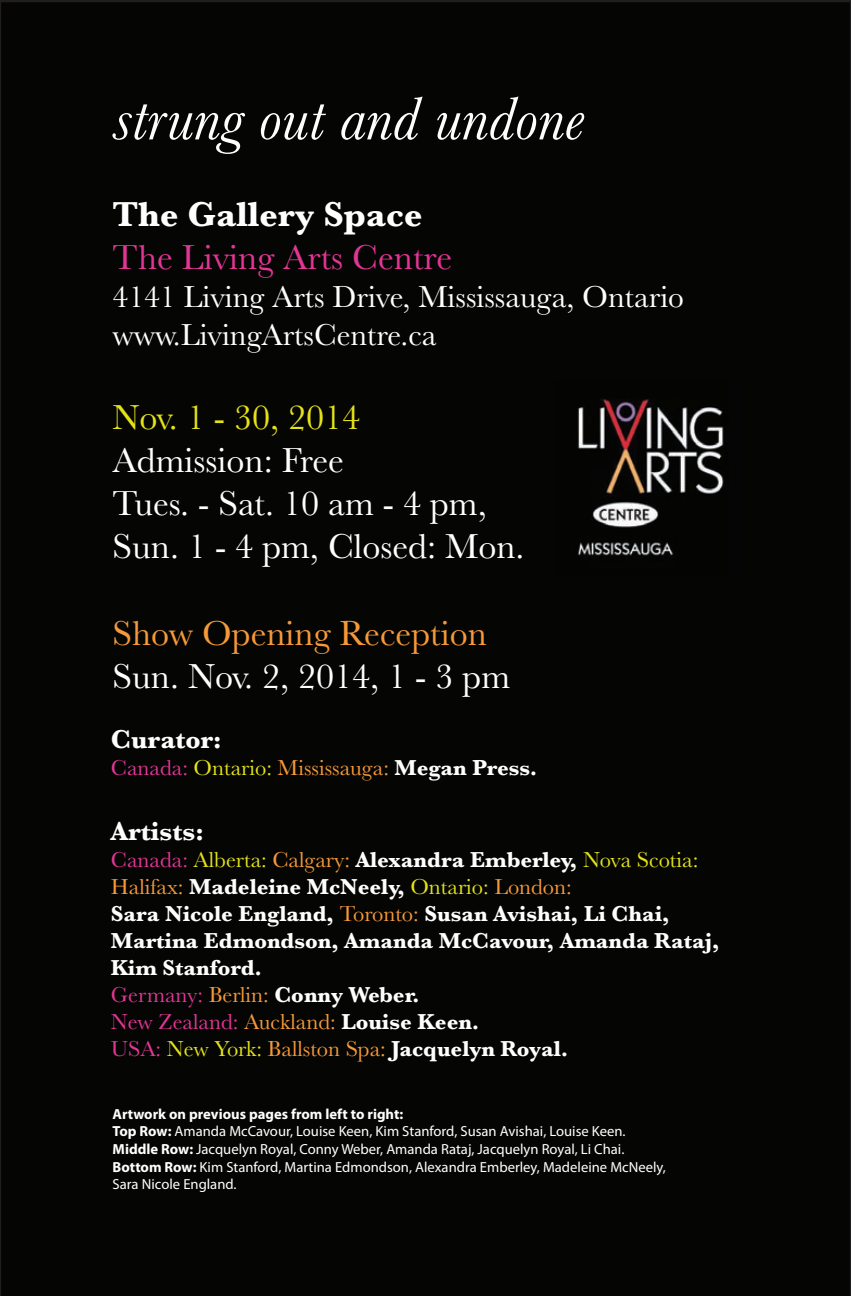
<style>
.page{position:relative;width:851px;height:1296px;background:#fff}
.page>*{position:absolute;margin:0;border:0;box-sizing:border-box;transform-origin:0 0}
.t1{font:italic 63px "Baskerville";color:#fff}
.t2{font:36px/43.2px "Baskerville";color:#fff}
.t3{font:36px/43.2px "Baskerville";color:#f79938}
.t4{font:36px/43.2px "Baskerville";color:#e33595}
.t5{font:31.5px/37.8px "Baskerville";color:#fff}
.t6{font:700 27px "Baskerville";color:#fff}
.t7{font:700 22.5px/27px "Baskerville";color:#fff}
.t8{font:22.5px "Baskerville";color:#f79938}
.t9{font:14.62px/17.6px "Myriad Pro";color:#fff}
.s1{font-weight:700;color:#fff}
.s2{color:#e4e317}
.s3{color:#fff}
.s4{color:#e33595}
.s5{font-weight:400;color:#e33595}
.s6{font-weight:400;color:#e4e317}
.s7{font-weight:400;color:#f79938}
.s8{font-weight:700}
</style>
<div class="page">
<div style="left:0;top:0;width:850px;height:1296px;background:#050604"></div>
<img style="left:555px;top:381px;width:190px;height:195px">
<p class="t1" style="left:112px;top:77px;width:473px">strung out and undone</p>
<p class="t4" style="left:113px;top:193px;width:341px"><span class="s1">The Gallery Space<br></span>The Living Arts Centre</p>
<p class="t5" style="left:113px;top:279px;width:573px">4141 Living Arts Drive, Mississauga, Ontario www.LivingArtsCentre.ca</p>
<p class="t2" style="left:113px;top:396px;width:413px"><span class="s2">Nov. 1 - 30, 2014<br></span>Admission: Free<br>Tues. - Sat. 10 am - 4 pm,<br>Sun. 1 - 4 pm, Closed: Mon.</p>
<p class="t3" style="left:113px;top:612px;width:399px">Show Opening Reception<br><span class="s3">Sun. Nov. 2, 2014, 1 - 3 pm</span></p>
<p class="t6" style="left:111px;top:720px;width:112px">Curator:</p>
<p class="t8" style="left:111px;top:753px;width:428px"><span class="s4">Canada:</span> <span class="s2">Ontario:</span> Mississauga: <span class="s1">Megan Press.</span></p>
<p class="t6" style="left:111px;top:812px;width:95px">Artists:</p>
<p class="t7" style="left:111px;top:846px;width:610px"><span class="s5">Canada:</span> <span class="s6">Alberta:</span> <span class="s7">Calgary:</span> Alexandra Emberley, <span class="s6">Nova Scotia:<br></span><span class="s7">Halifax:</span> Madeleine McNeely, <span class="s6">Ontario:</span> <span class="s7">London:<br></span>Sara Nicole England, <span class="s7">Toronto:</span> Susan Avishai, Li Chai, Martina Edmondson, Amanda McCavour, Amanda Rataj, Kim Stanford.<br><span class="s5">Germany:</span> <span class="s7">Berlin:</span> Conny Weber.<br><span class="s5">New Zealand:</span> <span class="s7">Auckland:</span> Louise Keen.<br><span class="s5">USA:</span> <span class="s6">New York:</span> <span class="s7">Ballston Spa:</span> Jacquelyn Royal.</p>
<p class="t9" style="left:113px;top:1105px;width:554px"><span class="s8">Artwork on previous pages from left to right:<br>Top Row:</span> Amanda McCavour, Louise Keen, Kim Stanford, Susan Avishai, Louise Keen.<br><span class="s8">Middle Row:</span> Jacquelyn Royal, Conny Weber, Amanda Rataj, Jacquelyn Royal, Li Chai.<br><span class="s8">Bottom Row:</span> Kim Stanford, Martina Edmondson, Alexandra Emberley, Madeleine McNeely, Sara Nicole England.</p>
</div>
